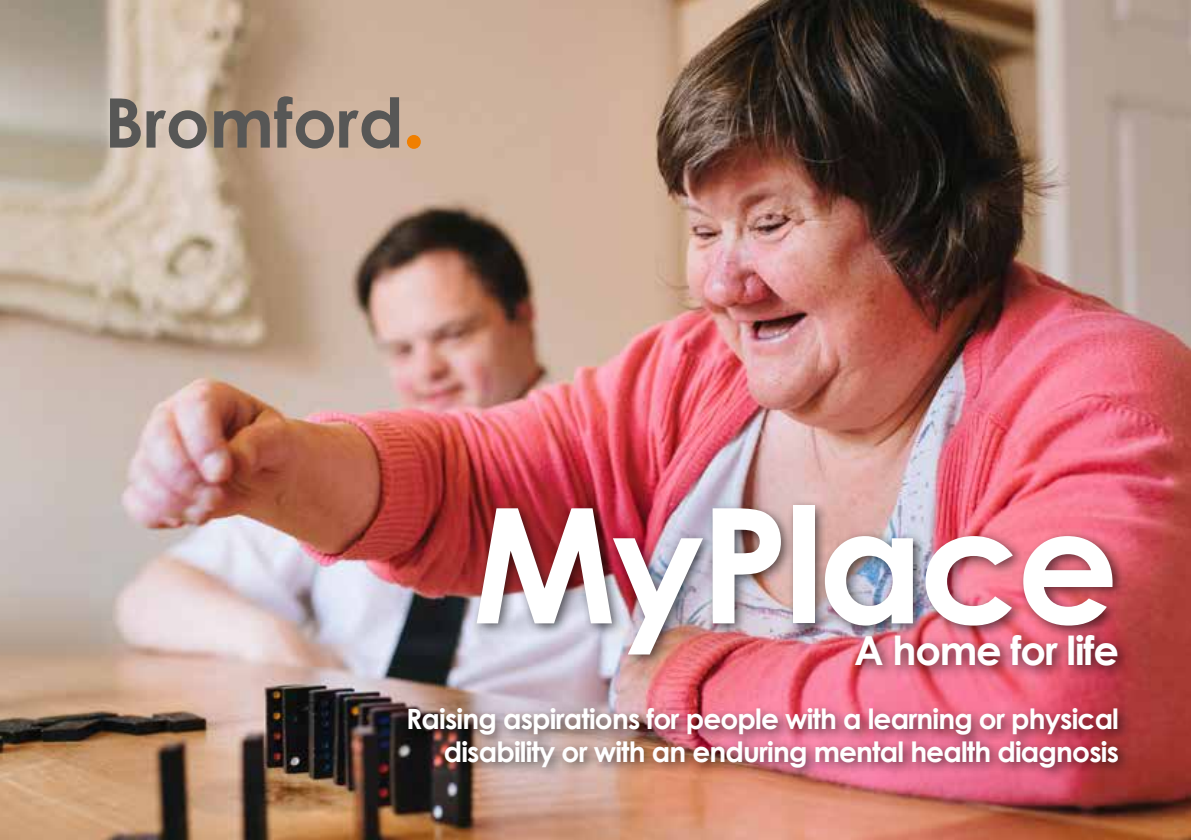
<style>
.page{position:relative;width:1191px;height:840px;background:#fff}
.page>*{position:absolute;margin:0;border:0;box-sizing:border-box;transform-origin:0 0}
.t1{font:700 160px "Century Gothic";letter-spacing:-.03em;color:#fff}
.t2{font:700 40px "Century Gothic";letter-spacing:-.03em;color:#fff}
.t3{font:700 28px/32px "Century Gothic";letter-spacing:-.03em;color:#fff;text-align:right}
</style>
<div class="page">
<img style="left:0;top:0;width:1191px;height:839px">
<div style="left:402px;top:499px;width:730px;height:281px;background:#000;opacity:.6"></div>
<svg style="left:110px;top:98px;width:97px;height:50px;background:#9b928a"></svg>
<svg style="left:214px;top:96px;width:185px;height:52px;background:#958576"></svg>
<div style="left:407px;top:135px;width:14px;height:14px;background:#f07f00;border-radius:50%"></div>
<h1 class="t1" style="left:472px;top:464px;width:648px">MyPlace</h1>
<h2 class="t2" style="left:854px;top:625px;width:266px">A home for life</h2>
<p class="t3" style="left:406px;top:702px;width:714px">Raising aspirations for people with a learning or physical disability or with an enduring mental health diagnosis</p>
</div>
